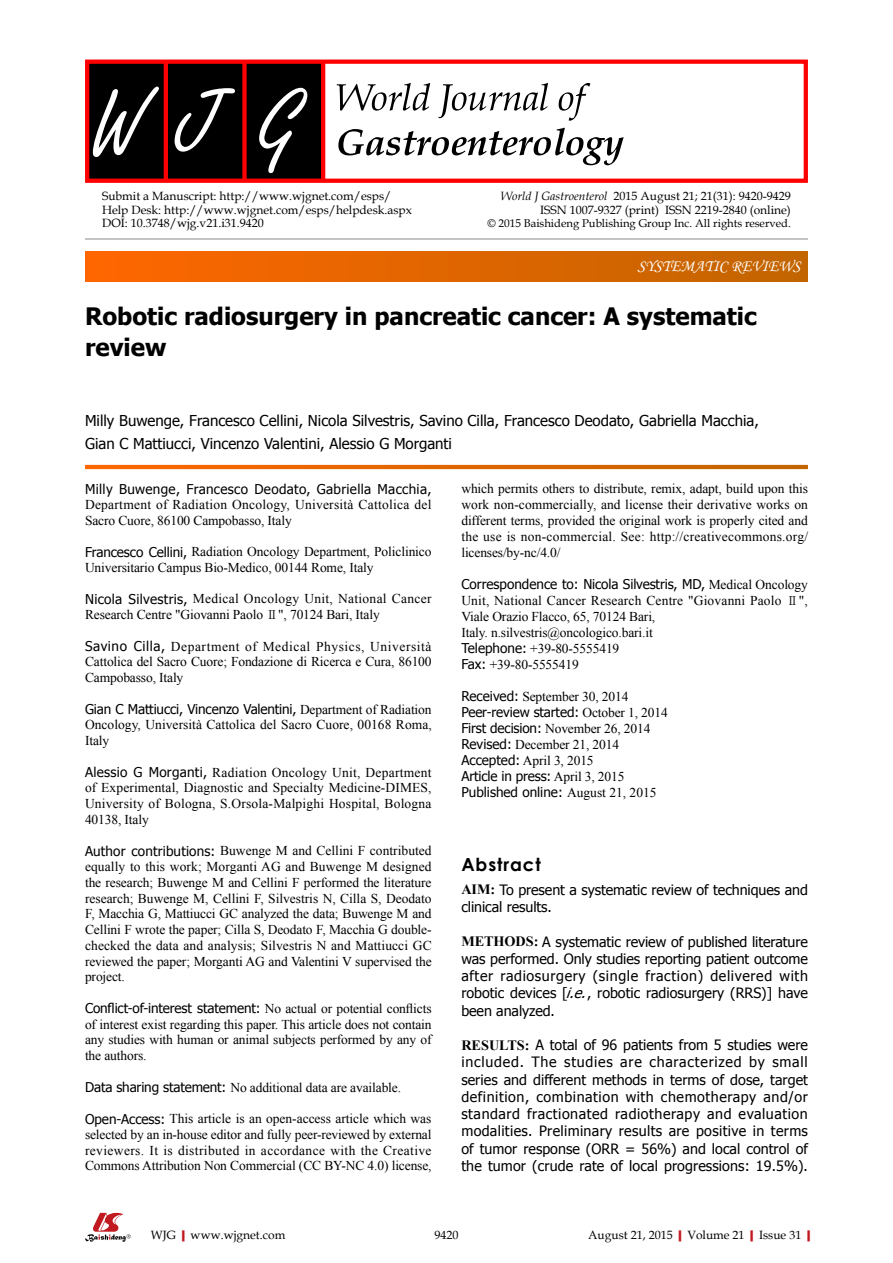
<style>
.page{position:relative;width:893px;height:1263px;background:#fff}
.page>*{position:absolute;margin:0;border:0;box-sizing:border-box;transform-origin:0 0}
.t1{font:700 24px/31.5px "Tahoma";color:#000}
.t2{font:700 18px "Century Gothic";letter-spacing:.05em;color:#000}
.t3{font:16.5px "Monotype Corsiva";color:#fff}
.t4{font:15px/22.5px "Tahoma";color:#000}
.t5{font:14.25px/17.2px "Tahoma";color:#000;text-align:justify}
.t6{font:13.5px/15.8px "Times New Roman";letter-spacing:-.01em;color:#000;text-align:justify}
.t7{font:12px/13.5px "Book Antiqua";color:#000}
.t8{font:11.25px "Book Antiqua";color:#000}
.s1{font-style:italic}
.s2{font-family:"Tahoma"}
.s3{font-family:"Koz Min Pro";font-size:12px}
.s4{font-family:"Times New Roman";font-weight:700}
.s5{font-weight:700;color:#c01920}
</style>
<div class="page">
<hr style="left:85px;top:239px;width:723px;height:1px;background:#898989">
<div style="left:87px;top:61px;width:236px;height:121px;background:#000"></div>
<hr style="left:164px;top:61px;width:4px;height:121px;background:#f00">
<div style="left:242px;top:61px;width:5px;height:121px;background:#f00"></div>
<hr style="left:321px;top:61px;width:4px;height:121px;background:#f00">
<div style="left:85px;top:60px;width:723px;height:123px;border:4px solid #f00"></div>
<svg style="left:259px;top:88px;width:48px;height:85px"></svg>
<svg style="left:175px;top:88px;width:60px;height:64px"></svg>
<svg style="left:93px;top:87px;width:66px;height:70px"></svg>
<svg style="left:337px;top:83px;width:253px;height:38px"></svg>
<svg style="left:338px;top:128px;width:286px;height:37px"></svg>
<svg style="left:85px;top:1213px;width:46px;height:29px"></svg>
<div style="left:85px;top:252px;width:723px;height:29px;background:linear-gradient(to right,#f60,#c16500)"></div>
<svg style="left:85px;top:465px;width:723px;height:4px;background:#e06500"></svg>
<p class="t7" style="left:102px;top:189px;width:311px">Submit a Manuscript: http://www.wjgnet.com/esps/<br>Help Desk: http://www.wjgnet.com/esps/helpdesk.aspx<br>DOI: 10.3748/wjg.v21.i31.9420</p>
<p class="t7" style="left:501px;top:189px;width:292px;text-align:right"><span class="s1">World J Gastroenterol</span> 2015 August 21; 21(31): 9420-9429<br>ISSN 1007-9327 (print) ISSN 2219-2840 (online)</p>
<p class="t8" style="left:487px;top:215px;width:305px">© 2015 Baishideng Publishing Group Inc. All rights reserved.</p>
<p class="t3" style="left:637px;top:256px;width:165px">SYSTEMATIC REVIEWS</p>
<p class="t1" style="left:85px;top:298px;width:673px">Robotic radiosurgery in pancreatic cancer: A systematic review</p>
<p class="t4" style="left:85px;top:409px;width:675px">Milly Buwenge, Francesco Cellini, Nicola Silvestris, Savino Cilla, Francesco Deodato, Gabriella Macchia,<br>Gian C Mattiucci, Vincenzo Valentini, Alessio G Morganti</p>
<p class="t6" style="left:85px;top:481px;width:348px"><span class="s2">Milly Buwenge, Francesco Deodato, Gabriella Macchia, </span>Department of Radiation Oncology, Università Cattolica del Sacro Cuore, 86100 Campobasso, Italy</p>
<p class="t6" style="left:85px;top:543px;width:348px"><span class="s2">Francesco Cellini,</span> Radiation Oncology Department, Policlinico<br>Universitario Campus Bio-Medico, 00144 Rome, Italy</p>
<p class="t6" style="left:85px;top:591px;width:348px"><span class="s2">Nicola Silvestris,</span> Medical Oncology Unit, National Cancer<br>Research Centre "Giovanni Paolo <span class="s3">Ⅱ</span>", 70124 Bari, Italy</p>
<p class="t6" style="left:85px;top:638px;width:348px"><span class="s2">Savino Cilla,</span> Department of Medical Physics, Università Cattolica del Sacro Cuore; Fondazione di Ricerca e Cura, 86100<br>Campobasso, Italy</p>
<p class="t6" style="left:85px;top:701px;width:348px"><span class="s2">Gian C Mattiucci, Vincenzo Valentini,</span> Department of Radiation Oncology, Università Cattolica del Sacro Cuore, 00168 Roma, Italy</p>
<p class="t6" style="left:85px;top:764px;width:348px"><span class="s2">Alessio G Morganti,</span> Radiation Oncology Unit, Department of Experimental, Diagnostic and Specialty Medicine-DIMES, University of Bologna, S.Orsola-Malpighi Hospital, Bologna 40138, Italy</p>
<p class="t6" style="left:85px;top:843px;width:348px"><span class="s2">Author contributions:</span> Buwenge M and Cellini F contributed equally to this work; Morganti AG and Buwenge M designed the research; Buwenge M and Cellini F performed the literature research; Buwenge M, Cellini F, Silvestris N, Cilla S, Deodato F, Macchia G, Mattiucci GC analyzed the data; Buwenge M and Cellini F wrote the paper; Cilla S, Deodato F, Macchia G double&shy;checked the data and analysis; Silvestris N and Mattiucci GC reviewed the paper; Morganti AG and Valentini V supervised the project.</p>
<p class="t6" style="left:85px;top:1001px;width:348px"><span class="s2">Conflict-of-interest statement:</span> no actual or potential conflicts of interest exist regarding this paper. This article does not contain any studies with human or animal subjects performed by any of the authors.</p>
<p class="t6" style="left:85px;top:1079px;width:318px"><span class="s2">Data sharing statement:</span> No additional data are available.</p>
<p class="t6" style="left:85px;top:1110px;width:348px"><span class="s2">Open-Access:</span> This article is an open-access article which was selected by an in-house editor and fully peer-reviewed by external reviewers. It is distributed in accordance with the Creative Commons Attribution Non Commercial (CC BY-NC 4.0) license,</p>
<p class="t6" style="left:461px;top:480px;width:348px">which permits others to distribute, remix, adapt, build upon this work non-commercially, and license their derivative works on different terms, provided the original work is properly cited and the use is non-commercial. See: http://creativecommons.org/ licenses/by-nc/4.0/</p>
<p class="t6" style="left:461px;top:577px;width:348px;text-align:left"><span class="s2">Correspondence to: Nicola Silvestris, MD,</span> Medical Oncology Unit, National Cancer Research Centre "Giovanni Paolo <span class="s3">Ⅱ</span>", Viale Orazio Flacco, 65, 70124 Bari,<br>Italy. n.silvestris@oncologico.bari.it<br><span class="s2">Telephone:</span> +39-80-5555419<br><span class="s2">Fax:</span> +39-80-5555419</p>
<p class="t6" style="left:461px;top:688px;width:208px;text-align:left"><span class="s2">Received:</span> September 30, 2014<br><span class="s2">Peer-review started:</span> October 1, 2014<br><span class="s2">First decision:</span> November 26, 2014<br><span class="s2">Revised:</span> December 21, 2014<br><span class="s2">Accepted:</span> April 3, 2015<br><span class="s2">Article in press:</span> April 3, 2015<br><span class="s2">Published online:</span> August 21, 2015</p>
<p class="t2" style="left:461px;top:851px;width:81px">Abstract</p>
<p class="t5" style="left:461px;top:880px;width:348px"><span class="s4">AIM:</span> to present a systematic review of techniques and clinical results.</p>
<p class="t5" style="left:461px;top:932px;width:348px"><span class="s4">METHODS:</span> A systematic review of published literature was performed. Only studies reporting patient outcome after radiosurgery (single fraction) delivered with robotic devices [<span class="s1">i.e.</span>, robotic radiosurgery (RRS)] have been analyzed.</p>
<p class="t5" style="left:461px;top:1035px;width:348px"><span class="s4">RESULTS:</span> A total of 96 patients from 5 studies were included. The studies are characterized by small series and different methods in terms of dose, target definition, combination with chemotherapy and/or standard fractionated radiotherapy and evaluation modalities. Preliminary results are positive in terms of tumor response (ORR = 56%) and local control of the tumor (crude rate of local progressions: 19.5%).</p>
<p class="t7" style="left:151px;top:1227px;width:136px">WJG<span class="s5">|</span>www.wjgnet.com</p>
<p class="t7" style="left:434px;top:1227px;width:25px">9420</p>
<p class="t7" style="left:588px;top:1227px;width:229px">August 21, 2015<span class="s5">|</span>Volume 21<span class="s5">|</span>Issue 31<span class="s5">|</span></p>
</div>
